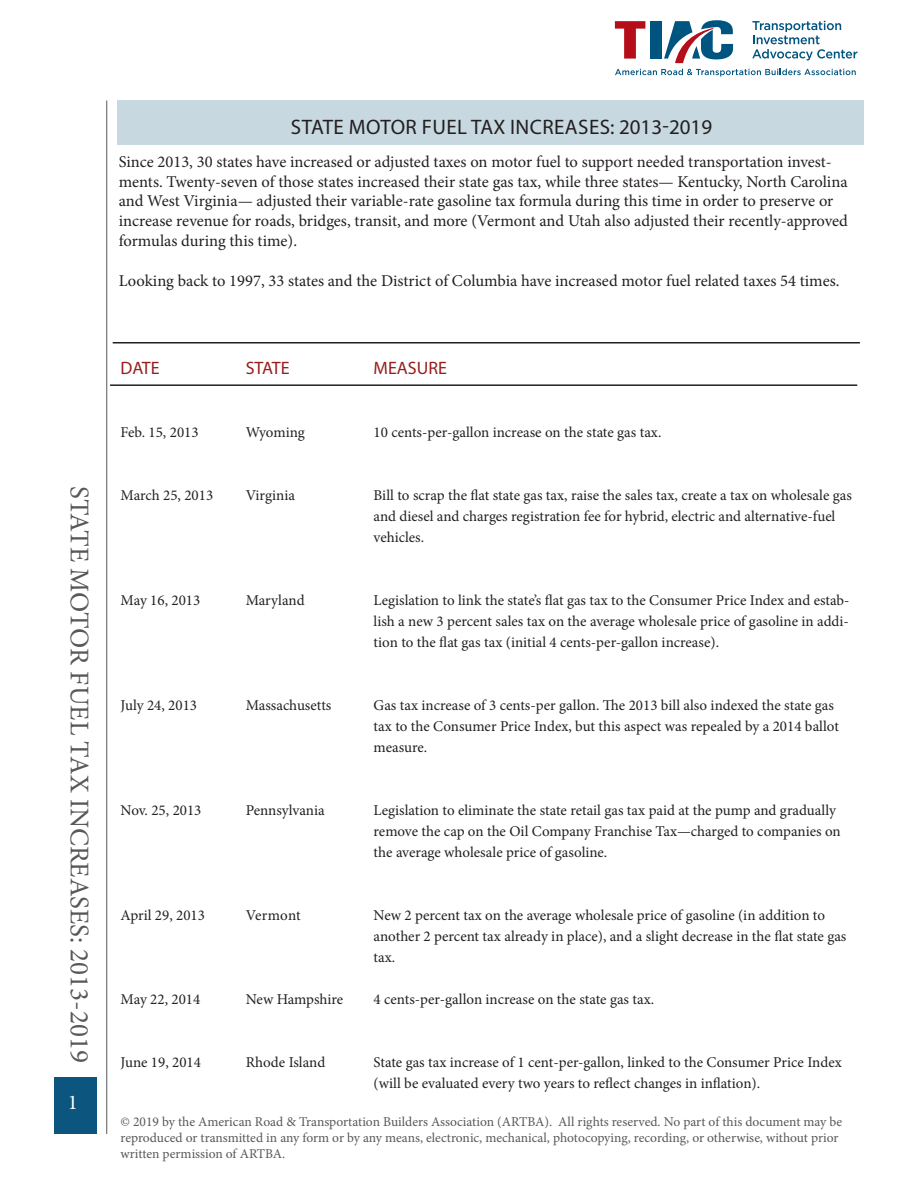
<style>
.page{position:relative;width:918px;height:1188px;background:#fff}
.page>*{position:absolute;margin:0;border:0;box-sizing:border-box;transform-origin:0 0}
.t1{font:27px "Minion Pro";color:#57585a}
.t2{font:21px "Myriad Pro";letter-spacing:.02em;color:#231f20}
.t3{font:21px "Minion Pro";color:#fff}
.t4{font:18px "Myriad Pro";color:#981e20}
.body{font:16.5px/19.8px "Minion Pro";color:#231f20}
.body-2{font:15px/21px "Minion Pro";color:#231f20}
.body-3{font:13.5px/16.2px "Minion Pro";color:#57585a}
</style>
<div class="page">
<hr style="left:106px;top:100px;width:1px;height:1034px;background:#57585a">
<div style="left:55px;top:1078px;width:42px;height:56px;background:#0c557f"></div>
<svg style="left:752px;top:21px;width:105px;height:39px"></svg>
<svg style="left:615px;top:69px;width:241px;height:7px"></svg>
<svg style="left:615px;top:21px;width:30px;height:38px"></svg>
<div style="left:650px;top:21px;width:11px;height:38px;background:#005480"></div>
<svg style="left:664px;top:20px;width:69px;height:43px"></svg>
<div style="left:118px;top:100px;width:746px;height:46px;background:#c7d8e1"></div>
<hr style="left:110px;top:384px;width:747px;height:2px;background:#231f20">
<hr style="left:113px;top:342px;width:747px;height:2px;background:#231f20">
<h1 class="t1" style="left:97px;top:486px;width:578px;rotate:90deg">STATE MOTOR FUEL TAX INCREASES: 2013-2019</h1>
<h2 class="t3" style="left:68px;top:1088px;width:12px">1</h2>
<p class="t2" style="left:291px;top:114px;width:423px">STATE MOTOR FUEL TAX INCREASES: 2013-2019</p>
<p class="body" style="left:119px;top:152px;width:731px">Since 2013, 30 states have increased or adjusted taxes on motor fuel to support needed transportation invest&shy;ments. Twenty-seven of those states increased their state gas tax, while three states— Kentucky, North Carolina and West Virginia— adjusted their variable-rate gasoline tax formula during this time in order to preserve or increase revenue for roads, bridges, transit, and more (Vermont and Utah also adjusted their recently-approved formulas during this time).</p>
<p class="body" style="left:119px;top:271px;width:722px">Looking back to 1997, 33 states and the District of Columbia have increased motor fuel related taxes 54 times.</p>
<p class="t4" style="left:121px;top:356px;width:41px">DATE</p>
<p class="t4" style="left:246px;top:356px;width:45px">STATE</p>
<p class="t4" style="left:374px;top:356px;width:75px">MEASURE</p>
<p class="body-2" style="left:121px;top:422px;width:80px">Feb. 15, 2013</p>
<p class="body-2" style="left:246px;top:422px;width:61px">Wyoming</p>
<p class="body-2" style="left:374px;top:422px;width:289px">10 cents-per-gallon increase on the state gas tax.</p>
<p class="body-2" style="left:121px;top:485px;width:94px">March 25, 2013</p>
<p class="body-2" style="left:246px;top:485px;width:51px">Virginia</p>
<p class="body-2" style="left:374px;top:485px;width:480px">Bill to scrap the flat state gas tax, raise the sales tax, create a tax on wholesale gas and diesel and charges registration fee for hybrid, electric and alternative-fuel vehicles.</p>
<p class="body-2" style="left:121px;top:590px;width:81px">May 16, 2013</p>
<p class="body-2" style="left:246px;top:590px;width:60px">Maryland</p>
<p class="body-2" style="left:374px;top:590px;width:477px;text-align:justify">Legislation to link the state’s flat gas tax to the Consumer Price Index and estab&shy;lish a new 3 percent sales tax on the average wholesale price of gasoline in addi&shy;tion to the flat gas tax (initial 4 cents-per-gallon increase).</p>
<p class="body-2" style="left:121px;top:695px;width:78px">July 24, 2013</p>
<p class="body-2" style="left:246px;top:695px;width:87px">Massachusetts</p>
<p class="body-2" style="left:374px;top:695px;width:467px">Gas tax increase of 3 cents-per gallon. The 2013 bill also indexed the state gas tax to the Consumer Price Index, but this aspect was repealed by a 2014 ballot measure.</p>
<p class="body-2" style="left:121px;top:800px;width:82px">Nov. 25, 2013</p>
<p class="body-2" style="left:246px;top:800px;width:81px">Pennsylvania</p>
<p class="body-2" style="left:374px;top:800px;width:469px">Legislation to eliminate the state retail gas tax paid at the pump and gradually remove the cap on the Oil Company Franchise Tax—charged to companies on the average wholesale price of gasoline.</p>
<p class="body-2" style="left:121px;top:905px;width:86px">April 29, 2013</p>
<p class="body-2" style="left:121px;top:989px;width:81px">May 22, 2014</p>
<p class="body-2" style="left:246px;top:905px;width:57px">Vermont</p>
<p class="body-2" style="left:246px;top:989px;width:99px">New Hampshire</p>
<p class="body-2" style="left:374px;top:905px;width:453px">New 2 percent tax on the average wholesale price of gasoline (in addition to</p>
<p class="body-2" style="left:374px;top:926px;width:474px">another 2 percent tax already in place), and a slight decrease in the flat state gas tax.</p>
<p class="body-2" style="left:374px;top:989px;width:282px">4 cents-per-gallon increase on the state gas tax.</p>
<p class="body-2" style="left:121px;top:1052px;width:82px">June 19, 2014</p>
<p class="body-2" style="left:246px;top:1052px;width:81px">Rhode Island</p>
<p class="body-2" style="left:374px;top:1052px;width:470px">State gas tax increase of 1 cent-per-gallon, linked to the Consumer Price Index (will be evaluated every two years to reflect changes in inflation).</p>
<p class="body-3" style="left:121px;top:1113px;width:723px">© 2019 by the American Road &amp; Transportation Builders Association (ARTBA). All rights reserved. No part of this document may be reproduced or transmitted in any form or by any means, electronic, mechanical, photocopying, recording, or otherwise, without prior written permission of ARTBA.</p>
</div>
